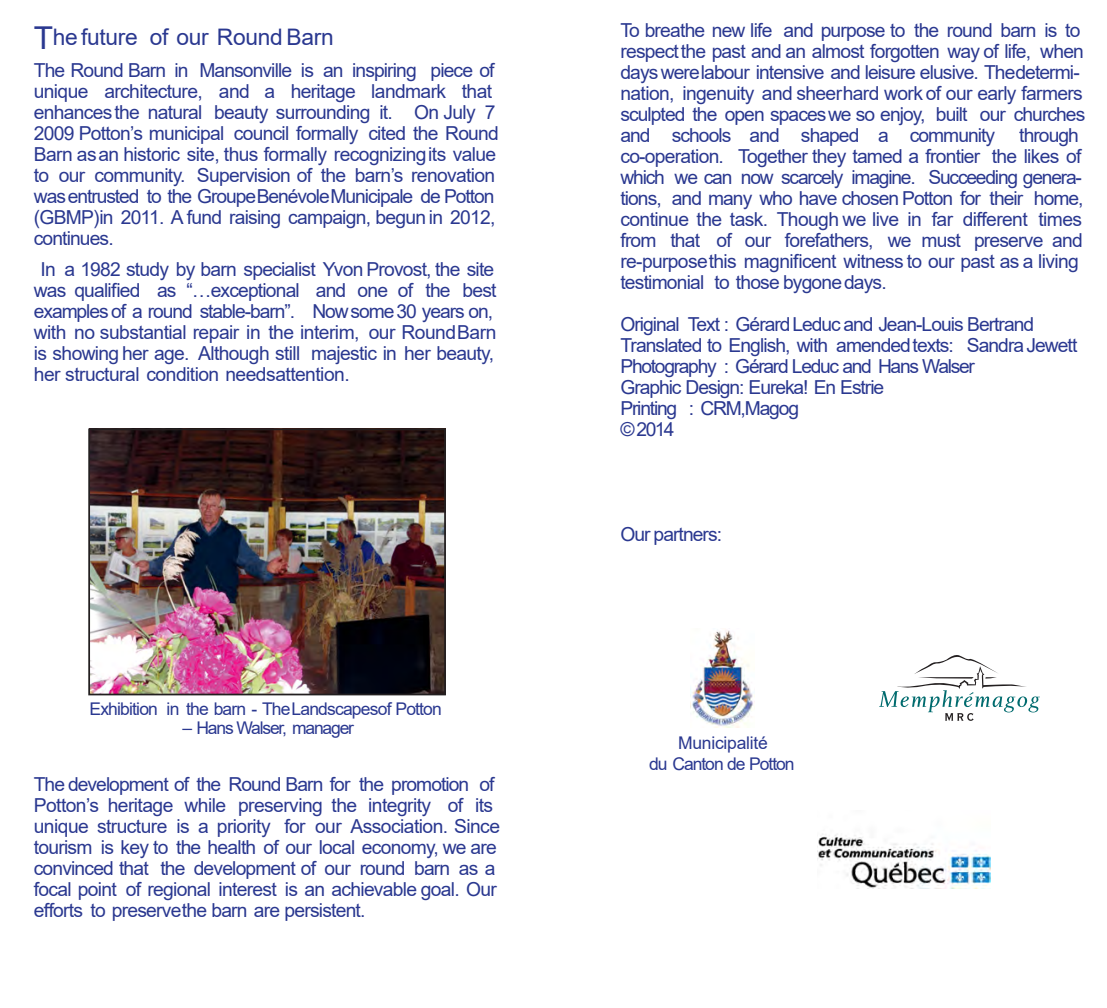
<style>
.page{position:relative;width:1107px;height:1008px;background:#fff}
.page>*{position:absolute;margin:0;border:0;box-sizing:border-box;transform-origin:0 0}
.t1{font:22.75px "Arial";letter-spacing:-.01em;color:#2a3890}
.t2{font:19.25px/21px "Arial";letter-spacing:-.04em;color:#2a3890}
.t3{font:17.5px/21px "Arial";letter-spacing:-.045em;color:#2a3890;text-align:center}
.t4{font:17.5px "Arial";letter-spacing:-.07em;color:#2a3890}
.s1{font-size:31.5px}
</style>
<div class="page">
<img style="left:91px;top:431px;width:352px;height:261px">
<div style="left:88px;top:428px;width:358px;height:267px;border:2px solid #231f20"></div>
<img style="left:690px;top:630px;width:63px;height:97px">
<svg style="left:879px;top:655px;width:160px;height:66px"></svg>
<img style="left:817px;top:834px;width:173px;height:55px">
<p class="t1" style="left:34px;top:29px;width:301px"><span class="s1">T</span>he future of our Round Barn</p>
<p class="t2" style="left:34px;top:61px;width:466px">The Round Barn in Mansonville is an inspiring piece of unique architecture, and a heritage landmark that enhances the natural beauty surrounding it. On July 7<br>2009 Potton’s municipal council formally cited the Round Barn as an historic site, thus formally recognizing its value to our community. Supervision of the barn’s renovation was entrusted to the Groupe Benévole Municipale de Potton (GBMP) in 2011. A fund raising campaign, begun in 2012, continues.</p>
<p class="t2" style="left:34px;top:261px;width:464px;text-indent:7px">In a 1982 study by barn specialist Yvon Provost, the site was qualified as “…exceptional and one of the best examples of a round stable-barn”. Now some 30 years on, with no substantial repair in the interim, our Round Barn is showing her age. Although still majestic in her beauty, her structural condition needs attention.</p>
<p class="t3" style="left:89px;top:700px;width:354px">Exhibition in the barn - The Landscapes of Potton</p>
<p class="t4" style="left:182px;top:721px;width:173px">– Hans Walser, manager</p>
<p class="t2" style="left:34px;top:775px;width:467px">The development of the Round Barn for the promotion of Potton’s heritage while preserving the integrity of its unique structure is a priority for our Association. Since tourism is key to the health of our local economy, we are convinced that the development of our round barn as a focal point of regional interest is an achievable goal. Our efforts to preserve the barn are persistent.</p>
<p class="t2" style="left:620px;top:21px;width:466px">To breathe new life and purpose to the round barn is to respect the past and an almost forgotten way of life, when days were labour intensive and leisure elusive. The determi&shy;nation, ingenuity and sheer hard work of our early farmers sculpted the open spaces we so enjoy, built our churches and schools and shaped a community through co-operation. Together they tamed a frontier the likes of which we can now scarcely imagine. Succeeding genera&shy;tions, and many who have chosen Potton for their home, continue the task. Though we live in far different times from that of our forefathers, we must preserve and re-purpose this magnificent witness to our past as a living testimonial to those bygone days.</p>
<p class="t2" style="left:620px;top:315px;width:458px">Original Text : Gérard Leduc and Jean-Louis Bertrand Translated to English, with amended texts: Sandra Jewett Photography : Gérard Leduc and Hans Walser<br>Graphic Design: Eureka! En Estrie<br>Printing : CRM, Magog<br>© 2014</p>
<p class="t2" style="left:620px;top:525px;width:103px">Our partners:</p>
<p class="t3" style="left:649px;top:734px;width:147px">Municipalité<br>du Canton de Potton</p>
</div>
